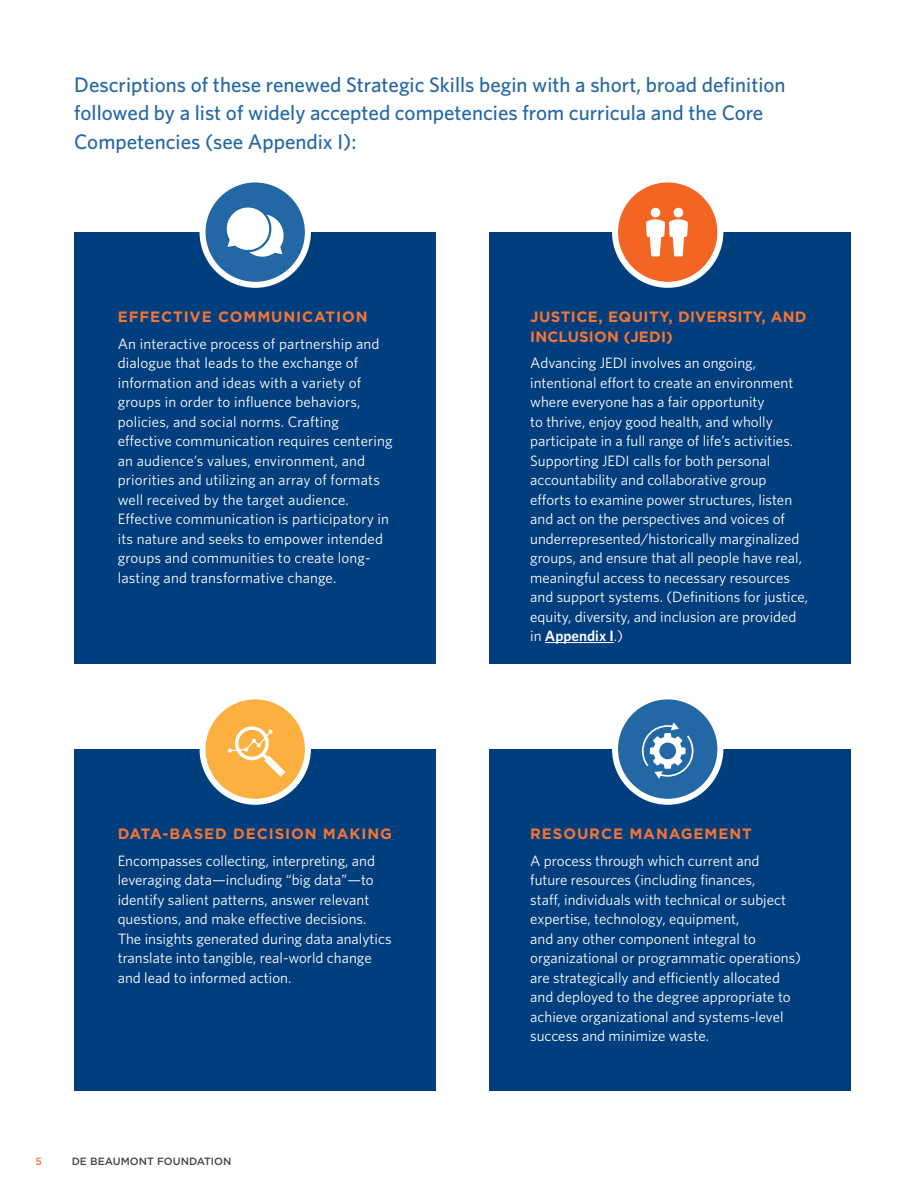
<style>
.page{position:relative;width:918px;height:1188px;background:#fff}
.page>*{position:absolute;margin:0;border:0;box-sizing:border-box;transform-origin:0 0}
.t1{font:500 21px/28.5px "Whitney";color:#2367a4}
.t2{font:15px/19.5px "Whitney";color:#fff}
.t3{font:700 15px "Gotham";letter-spacing:.06em;color:#f47532}
.t4{font:700 15px/19.5px "Gotham";letter-spacing:.01em;color:#f47532}
.t5{font:500 10.5px "Gotham";color:#44443f}
.t6{font:500 10.5px "Gotham";color:#f47532}
.s1{font-weight:600}
</style>
<div class="page">
<div style="left:74px;top:232px;width:362px;height:432px;background:#003e7e"></div>
<div style="left:74px;top:749px;width:362px;height:341px;background:#003e7e"></div>
<div style="left:489px;top:232px;width:361px;height:432px;background:#003e7e"></div>
<div style="left:489px;top:749px;width:361px;height:341px;background:#003e7e"></div>
<div style="left:203px;top:179px;width:105px;height:106px;background:#2367a4;border-radius:50%"></div>
<div style="left:200px;top:176px;width:111px;height:112px;border:6px solid #fff;border-radius:50%"></div>
<div style="left:615px;top:179px;width:105px;height:106px;background:#f26522;border-radius:50%"></div>
<div style="left:612px;top:176px;width:111px;height:112px;border:6px solid #fff;border-radius:50%"></div>
<div style="left:615px;top:696px;width:105px;height:106px;background:#2367a4;border-radius:50%"></div>
<div style="left:612px;top:693px;width:111px;height:112px;border:6px solid #fff;border-radius:50%"></div>
<svg style="left:226px;top:207px;width:58px;height:50px"></svg>
<hr style="left:545px;top:642px;width:69px;height:1px;background:#fff">
<div style="left:674px;top:208px;width:9px;height:9px;background:#fff;border-radius:50%"></div>
<svg style="left:646px;top:219px;width:42px;height:38px"></svg>
<div style="left:651px;top:208px;width:9px;height:9px;background:#fff;border-radius:50%"></div>
<div style="left:203px;top:696px;width:105px;height:106px;background:#fbb040;border-radius:50%"></div>
<div style="left:200px;top:693px;width:111px;height:112px;border:6px solid #fff;border-radius:50%"></div>
<svg style="left:228px;top:726px;width:57px;height:51px"></svg>
<svg style="left:642px;top:722px;width:51px;height:57px"></svg>
<h1 class="t1" style="left:74px;top:70px;width:713px">Descriptions of these renewed Strategic Skills begin with a short, broad definition followed by a list of widely accepted competencies from curricula and the Core<br>Competencies (see Appendix I):</h1>
<p class="t3" style="left:118px;top:308px;width:251px">EFFECTIVE COMMUNICATION</p>
<p class="t2" style="left:118px;top:333px;width:276px">An interactive process of partnership and dialogue that leads to the exchange of information and ideas with a variety of groups in order to influence behaviors, policies, and social norms. Crafting effective communication requires centering an audience’s values, environment, and priorities and utilizing an array of formats well received by the target audience.<br>Effective communication is participatory in its nature and seeks to empower intended groups and communities to create long&shy;lasting and transformative change.</p>
<p class="t3" style="left:118px;top:825px;width:276px">DATA-BASED DECISION MAKING</p>
<p class="t2" style="left:118px;top:850px;width:275px">Encompasses collecting, interpreting, and leveraging data—including “big data”—to identify salient patterns, answer relevant questions, and make effective decisions.<br>The insights generated during data analytics translate into tangible, real-world change and lead to informed action.</p>
<p class="t6" style="left:35px;top:1155px;width:8px">5</p>
<p class="t5" style="left:72px;top:1155px;width:161px">DE BEAUMONT FOUNDATION</p>
<p class="t4" style="left:530px;top:307px;width:278px">JUSTICE, EQUITY, DIVERSITY, AND<br>INCLUSION (JEDI)</p>
<p class="t2" style="left:530px;top:353px;width:280px">Advancing JEDI involves an ongoing, intentional effort to create an environment where everyone has a fair opportunity<br>to thrive, enjoy good health, and wholly participate in a full range of life’s activities.<br>Supporting JEDI calls for both personal accountability and collaborative group efforts to examine power structures, listen and act on the perspectives and voices of underrepresented/historically marginalized groups, and ensure that all people have real, meaningful access to necessary resources and support systems. (Definitions for justice, equity, diversity, and inclusion are provided in <span class="s1">Appendix I</span>.)</p>
<p class="t3" style="left:530px;top:825px;width:223px">RESOURCE MANAGEMENT</p>
<p class="t2" style="left:530px;top:850px;width:272px">A process through which current and<br>future resources (including finances,<br>staff, individuals with technical or subject expertise, technology, equipment,<br>and any other component integral to organizational or programmatic operations) are strategically and efficiently allocated and deployed to the degree appropriate to achieve organizational and systems-level success and minimize waste.</p>
</div>
